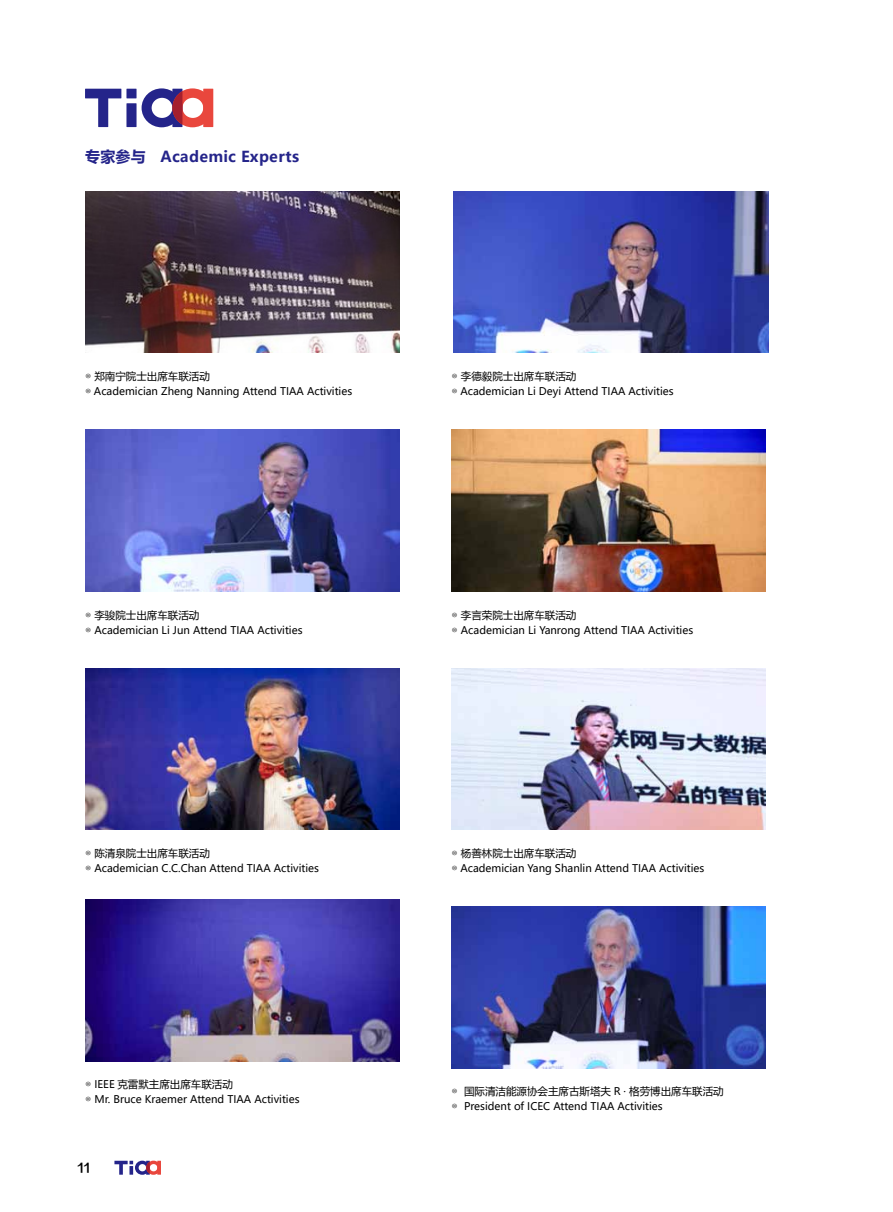
<style>
.page{position:relative;width:893px;height:1212px;background:#fff}
.page>*{position:absolute;margin:0;border:0;box-sizing:border-box;transform-origin:0 0}
.t1{font:700 15px "Microsoft Ya Hei";letter-spacing:.02em;color:#24248a}
.t2{font:12px "FZZZHONGJW GB1 0";color:#000}
.t3{font:10.5px/15px "Microsoft Ya Hei";color:#000}
</style>
<div class="page">
<hr style="left:114px;top:1161px;width:14px;height:3px;background:#24248a">
<svg style="left:119px;top:1162px;width:4px;height:13px"></svg>
<svg style="left:129px;top:1160px;width:32px;height:15px"></svg>
<img style="left:85px;top:668px;width:314px;height:162px">
<img style="left:451px;top:668px;width:315px;height:162px">
<img style="left:85px;top:191px;width:314px;height:162px">
<img style="left:85px;top:430px;width:314px;height:161px">
<img style="left:85px;top:899px;width:314px;height:162px">
<img style="left:454px;top:191px;width:314px;height:162px">
<img style="left:451px;top:907px;width:314px;height:161px">
<img style="left:451px;top:430px;width:314px;height:161px">
<div style="left:85px;top:89px;width:36px;height:9px;background:#24248a"></div>
<div style="left:98px;top:92px;width:10px;height:35px;background:#24248a"></div>
<div style="left:126px;top:103px;width:11px;height:24px;background:#24248a"></div>
<div style="left:126px;top:89px;width:11px;height:9px;background:#24248a"></div>
<svg style="left:142px;top:88px;width:71px;height:39px"></svg>
<h1 class="t1" style="left:85px;top:146px;width:216px">专家参与 Academic Experts</h1>
<p class="t3" style="left:85px;top:368px;width:269px">◎ 郑南宁院士出席车联活动<br>◎ Academician Zheng Nanning Attend TIAA Activities</p>
<p class="t3" style="left:85px;top:607px;width:219px">◎ 李骏院士出席车联活动<br>◎ Academician Li Jun Attend TIAA Activities</p>
<p class="t3" style="left:451px;top:368px;width:224px">◎ 李德毅院士出席车联活动<br>◎ Academician Li Deyi Attend TIAA Activities</p>
<p class="t3" style="left:451px;top:607px;width:243px">◎ 李言荣院士出席车联活动<br>◎ Academician Li Yanrong Attend TIAA Activities</p>
<p class="t3" style="left:85px;top:845px;width:235px">◎ 陈清泉院士出席车联活动<br>◎ Academician C.C.Chan Attend TIAA Activities</p>
<p class="t3" style="left:451px;top:845px;width:254px">◎ 杨善林院士出席车联活动<br>◎ Academician Yang Shanlin Attend TIAA Activities</p>
<p class="t3" style="left:85px;top:1077px;width:216px">◎ IEEE 克雷默主席出席车联活动<br>◎ Mr. Bruce Kraemer Attend TIAA Activities</p>
<p class="t2" style="left:78px;top:1161px;width:14px">11</p>
<p class="t3" style="left:451px;top:1084px;width:274px">◎ 国际清洁能源协会主席古斯塔夫 R · 格劳博出席车联活动◎ President of ICEC Attend TIAA Activities</p>
</div>
